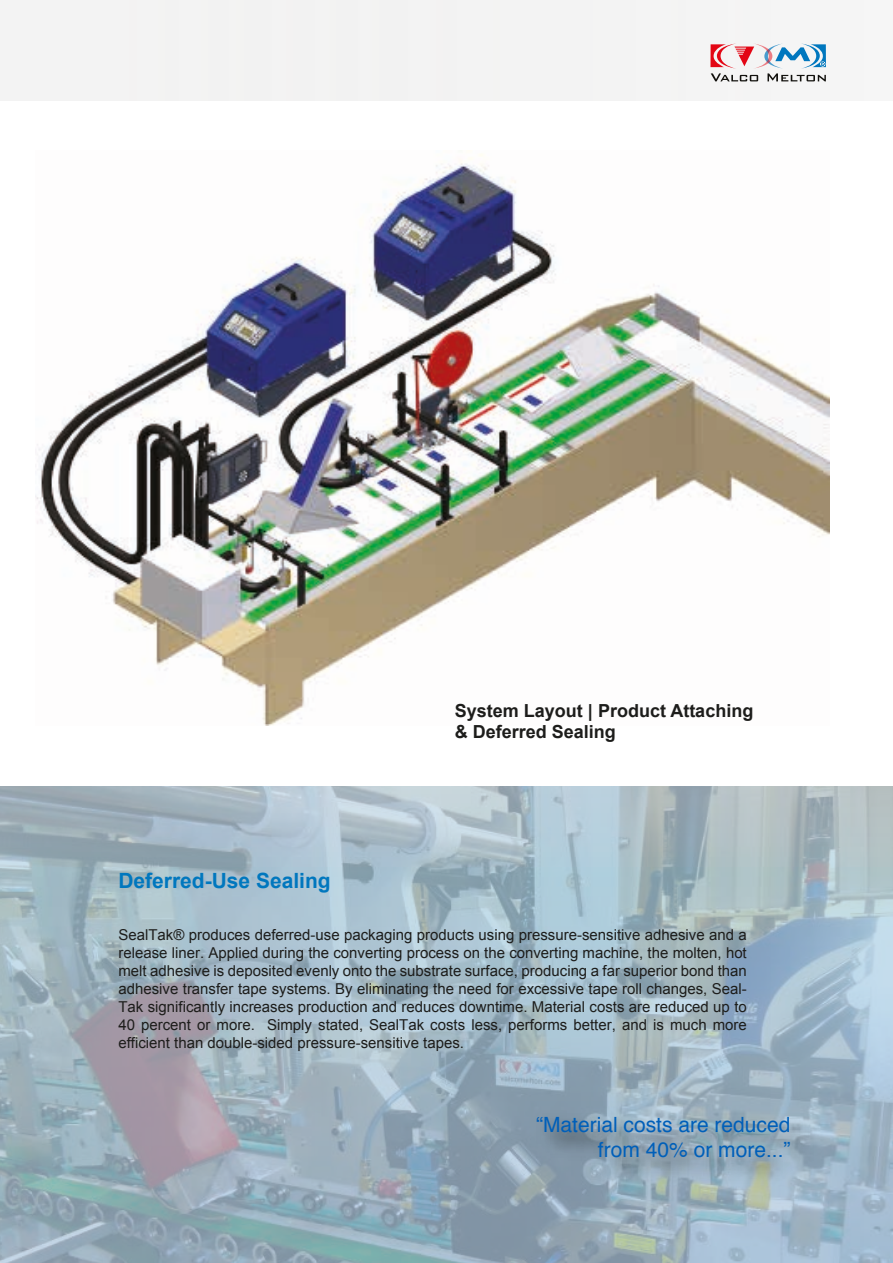
<style>
.page{position:relative;width:893px;height:1263px;background:#f3f3f3}
.page>*{position:absolute;margin:0;border:0;box-sizing:border-box;transform-origin:0 0}
.t1{font:21px/25.2px "Helvetica";color:#005fb9;text-align:right}
.t2{font:700 21px "Arial";color:#0077be}
.t3{font:700 18px/21px "Arial";color:#1d1d1b}
.t4{font:15px/18px "Arial";color:#1d1d1b;text-align:justify}
</style>
<div class="page">
<svg style="left:710px;top:43px;width:116px;height:38px"></svg>
<img style="left:0;top:785px;width:893px;height:478px">
<img style="left:524px;top:1102px;width:300px;height:98px">
<div style="left:0;top:101px;width:893px;height:684px;background:#fff"></div>
<img style="left:36px;top:154px;width:793px;height:571px">
<h1 class="t2" style="left:118px;top:866px;width:214px">Deferred-Use Sealing</h1>
<p class="t3" style="left:455px;top:700px;width:300px">System Layout | Product Attaching &amp; Deferred Sealing</p>
<p class="t4" style="left:118px;top:925px;width:630px">SealTak® produces deferred-use packaging products using pressure-sensitive adhesive and a release liner. Applied during the converting process on the converting machine, the molten, hot melt adhesive is deposited evenly onto the substrate surface, producing a far superior bond than adhesive transfer tape systems. By eliminating the need for excessive tape roll changes, Seal-Tak significantly increases production and reduces downtime. Material costs are reduced up to 40 percent or more. Simply stated, SealTak costs less, performs better, and is much more efficient than double-sided pressure-sensitive tapes.</p>
<h1 class="t1" style="left:536px;top:1112px;width:256px">“Material costs are reduced from 40% or more...”</h1>
</div>
